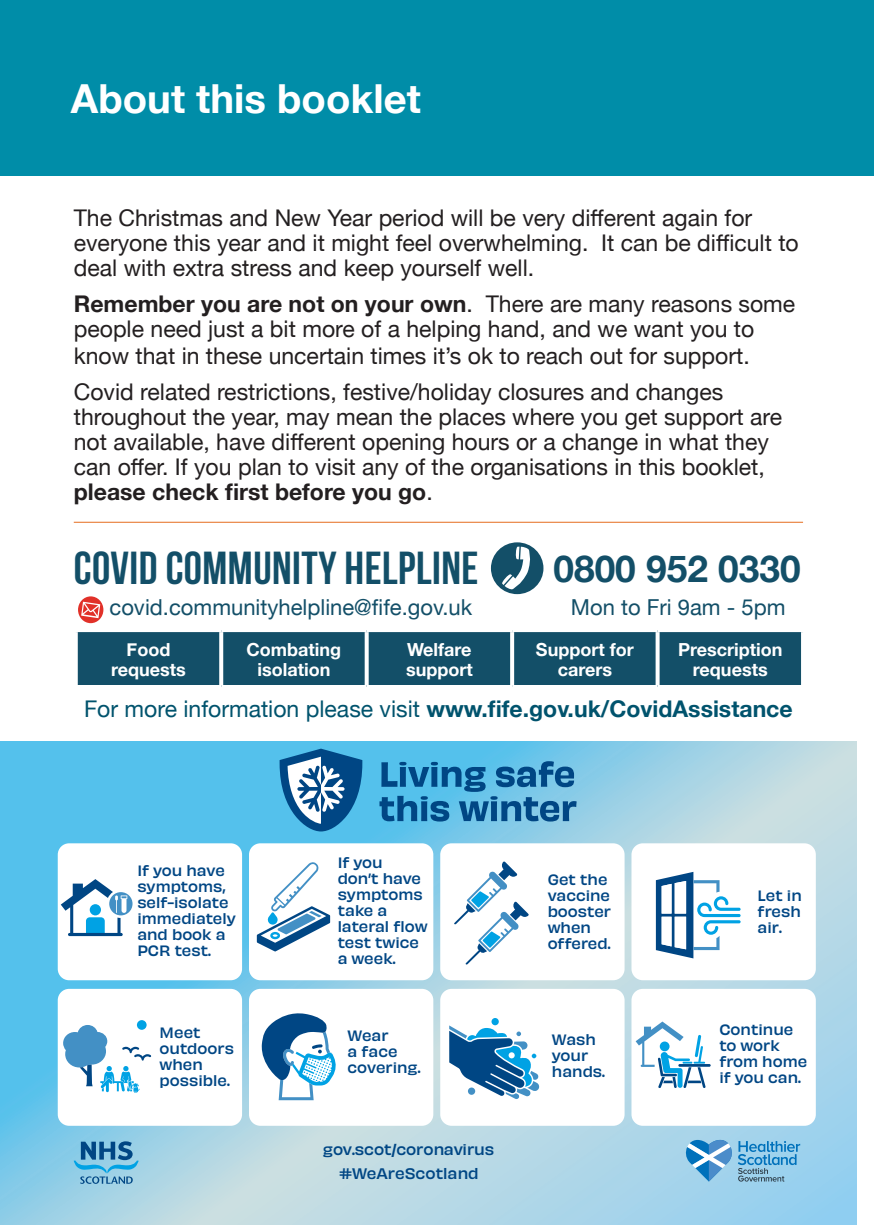
<style>
.page{position:relative;width:874px;height:1225px;background:#fff}
.page>*{position:absolute;margin:0;border:0;box-sizing:border-box;transform-origin:0 0}
.t1{font:700 46px "Bebas Neue";letter-spacing:.01em;color:#134f68}
.heading_1{font:700 40px "Helvetica Neue";color:#fff}
.t2{font:700 37px "Helvetica Neue";color:#134f68}
.t3{font:23px/25px "Helvetica Neue";color:#231f20}
.t4{font:700 23px "Helvetica Neue";color:#00536d}
.t5{font:22px "Helvetica Neue";color:#134f68}
.t6{font:700 18px/20px "Helvetica Neue";color:#fff;text-align:center}
.t7{font:500 14.2px/24.8px "Obviously";color:#004684;text-align:center}
.t8{font:500 14px/16px "Obviously";color:#004684}
.s1{font-weight:700}
.s2{font-weight:400}
</style>
<div class="page">
<div style="left:0;top:0;width:873px;height:176px;background:#008da8"></div>
<svg style="left:490px;top:542px;width:53px;height:52px"></svg>
<hr style="left:74px;top:522px;width:728px;height:1px;background:#e66c1e">
<svg style="left:78px;top:596px;width:25px;height:27px"></svg>
<div style="left:78px;top:632px;width:722px;height:53px;background:#134f68"></div>
<svg style="left:76px;top:632px;width:2px;height:53px"></svg>
<svg style="left:219px;top:632px;width:4px;height:53px"></svg>
<svg style="left:364px;top:632px;width:4px;height:53px"></svg>
<svg style="left:510px;top:632px;width:4px;height:53px"></svg>
<svg style="left:655px;top:632px;width:4px;height:53px"></svg>
<svg style="left:800px;top:632px;width:3px;height:53px"></svg>
<svg style="left:0;top:741px;width:856px;height:484px;background:#93d0e7"></svg>
<svg style="left:379px;top:761px;width:197px;height:60px;background:#3e92c1"></svg>
<svg style="left:279px;top:748px;width:83px;height:83px"></svg>
<svg style="left:685px;top:1140px;width:114px;height:41px;background:#78b4da"></svg>
<svg style="left:74px;top:1141px;width:64px;height:42px;background:#62a7cc"></svg>
<div style="left:58px;top:843px;width:184px;height:137px;background:#fff;border-radius:11px"></div>
<div style="left:249px;top:843px;width:184px;height:137px;background:#fff;border-radius:11px"></div>
<div style="left:440px;top:843px;width:184px;height:137px;background:#fff;border-radius:11px"></div>
<div style="left:631px;top:843px;width:184px;height:137px;background:#fff;border-radius:11px"></div>
<div style="left:58px;top:989px;width:184px;height:136px;background:#fff;border-radius:11px"></div>
<div style="left:249px;top:989px;width:184px;height:136px;background:#fff;border-radius:11px"></div>
<div style="left:440px;top:989px;width:184px;height:136px;background:#fff;border-radius:11px"></div>
<div style="left:631px;top:989px;width:184px;height:136px;background:#fff;border-radius:11px"></div>
<svg style="left:449px;top:1025px;width:90px;height:74px"></svg>
<svg style="left:467px;top:1087px;width:8px;height:7px"></svg>
<div style="left:491px;top:1018px;width:7px;height:7px;background:#00a2e4;border-radius:50%"></div>
<svg style="left:454px;top:861px;width:74px;height:103px"></svg>
<hr style="left:678px;top:1064px;width:32px;height:2px;background:#004684">
<svg style="left:635px;top:1021px;width:70px;height:67px"></svg>
<svg style="left:257px;top:862px;width:73px;height:89px"></svg>
<div style="left:109px;top:892px;width:23px;height:23px;background:#4390c5;border-radius:50%"></div>
<svg style="left:61px;top:879px;width:66px;height:57px"></svg>
<div style="left:137px;top:1020px;width:9px;height:9px;background:#00a2e4;border-radius:50%"></div>
<svg style="left:63px;top:1025px;width:88px;height:67px"></svg>
<svg style="left:655px;top:872px;width:85px;height:86px"></svg>
<svg style="left:261px;top:1013px;width:74px;height:87px"></svg>
<p class="heading_1" style="left:71px;top:67px;width:351px">About this booklet</p>
<p class="t3" style="left:74px;top:207px;width:726px">The Christmas and New Year period will be very different again for everyone this year and it might feel overwhelming. It can be difficult to deal with extra stress and keep yourself well.</p>
<p class="t3" style="left:74px;top:293px;width:722px;line-height:25.8px"><span class="s1">Remember you are not on your own</span>. There are many reasons some people need just a bit more of a helping hand, and we want you to know that in these uncertain times it’s ok to reach out for support.</p>
<p class="t3" style="left:74px;top:381px;width:709px">Covid related restrictions, festive/holiday closures and changes throughout the year, may mean the places where you get support are not available, have different opening hours or a change in what they can offer. If you plan to visit any of the organisations in this booklet, <span class="s1">please check first before you go</span>.</p>
<p class="t1" style="left:74px;top:543px;width:406px">COVID COMMUNITY HELPLINE</p>
<p class="t2" style="left:553px;top:540px;width:248px">0800 952 0330</p>
<p class="t5" style="left:109px;top:591px;width:364px">covid.communityhelpline@fife.gov.uk</p>
<p class="t5" style="left:570px;top:591px;width:216px">Mon to Fri 9am - 5pm</p>
<p class="t6" style="left:111px;top:639px;width:76px">Food requests</p>
<p class="t6" style="left:246px;top:639px;width:96px">Combating isolation</p>
<p class="t6" style="left:406px;top:639px;width:68px;text-align:left">Welfare support</p>
<p class="t6" style="left:535px;top:639px;width:99px">Support for carers</p>
<p class="t6" style="left:677px;top:639px;width:106px">Prescription requests</p>
<p class="t4" style="left:84px;top:691px;width:709px"><span class="s2">For more information please visit</span> www.fife.gov.uk/CovidAssistance</p>
<p class="t8" style="left:137px;top:861px;width:100px">If you have symptoms, self-isolate immediately and book a<br>PCR test.</p>
<p class="t8" style="left:337px;top:853px;width:91px">If you<br>don’t have symptoms take a lateral flow test twice a week.</p>
<p class="t8" style="left:547px;top:870px;width:65px">Get the vaccine booster when offered.</p>
<p class="t8" style="left:757px;top:886px;width:46px;text-align:justify">Let in fresh air.</p>
<p class="t8" style="left:159px;top:1023px;width:76px">Meet outdoors when possible.</p>
<p class="t8" style="left:347px;top:1026px;width:74px">Wear<br>a face covering.</p>
<p class="t8" style="left:551px;top:1030px;width:55px">Wash your hands.</p>
<p class="t8" style="left:719px;top:1020px;width:89px">Continue to work from home if you can.</p>
<p class="t7" style="left:323px;top:1135px;width:173px">gov.scot/coronavirus #WeAreScotland</p>
</div>
